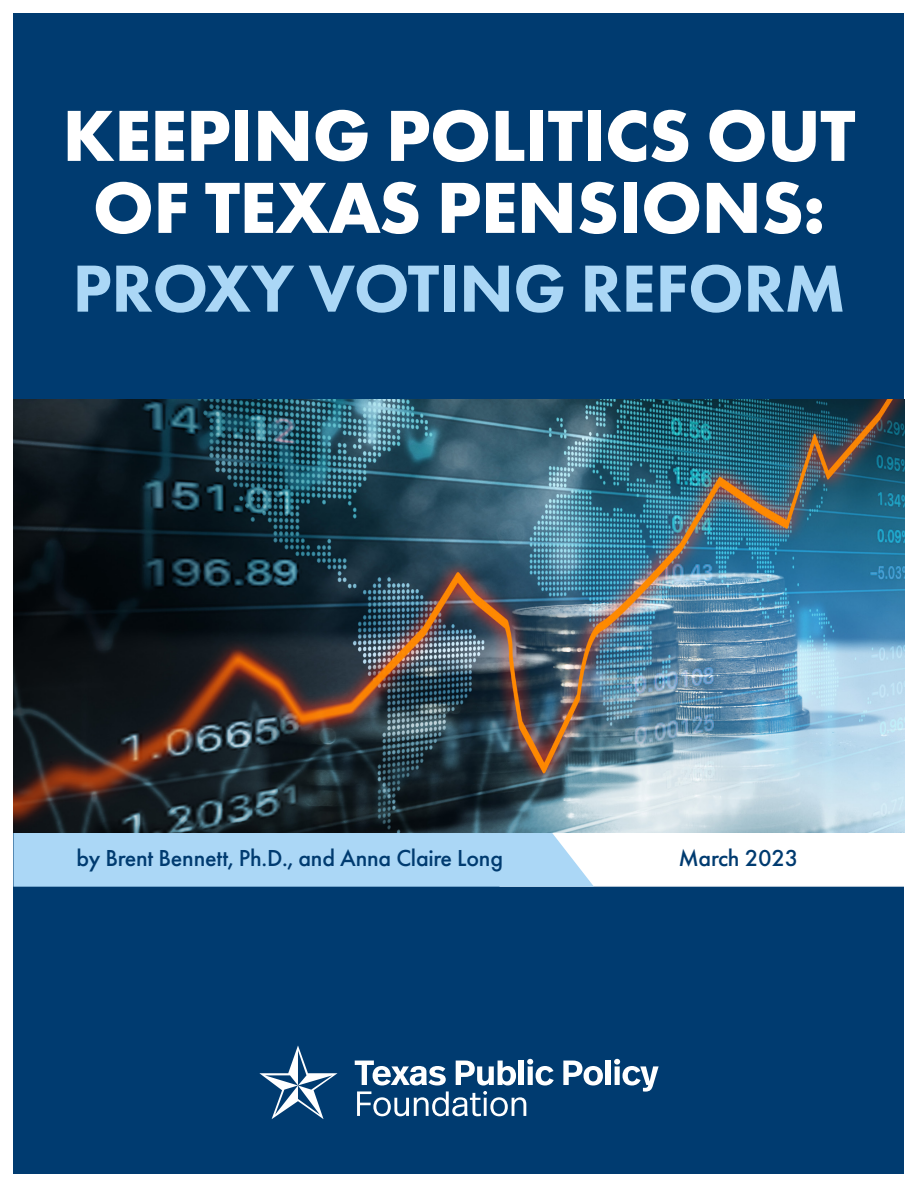
<style>
.page{position:relative;width:918px;height:1188px;background:#fff}
.page>*{position:absolute;margin:0;border:0;box-sizing:border-box;transform-origin:0 0}
.t1{font:700 75px/72px "Futura PT";letter-spacing:-.01em;color:#fff;text-align:center}
.t2{font:800 69px "Futura PT";letter-spacing:-.01em;color:#abd7f6}
.t3{font:500 24px "Futura PT";letter-spacing:-.01em;color:#003b70}
</style>
<div class="page">
<div style="left:14px;top:14px;width:890px;height:1160px;background:#003b70"></div>
<div style="left:500px;top:833px;width:404px;height:54px;background:#fff;border:2px solid #fff"></div>
<div style="left:14px;top:833px;width:580px;height:54px;background:#abd7f6"></div>
<svg style="left:259px;top:1045px;width:79px;height:74px"></svg>
<svg style="left:563px;top:1061px;width:40px;height:25px"></svg>
<div style="left:606px;top:1061px;width:5px;height:24px;background:#fff"></div>
<svg style="left:614px;top:1059px;width:45px;height:33px"></svg>
<svg style="left:355px;top:1059px;width:199px;height:57px"></svg>
<img style="left:14px;top:400px;width:890px;height:433px">
<p class="t1" style="left:62px;top:98px;width:795px">KEEPING POLITICS OUT<br>OF TEXAS PENSIONS:</p>
<p class="t2" style="left:72px;top:245px;width:775px">PROXY VOTING REFORM</p>
<p class="t3" style="left:77px;top:844px;width:428px">by Brent Bennett, Ph.D., and Anna Claire Long</p>
<p class="t3" style="left:678px;top:844px;width:122px">March 2023</p>
</div>
